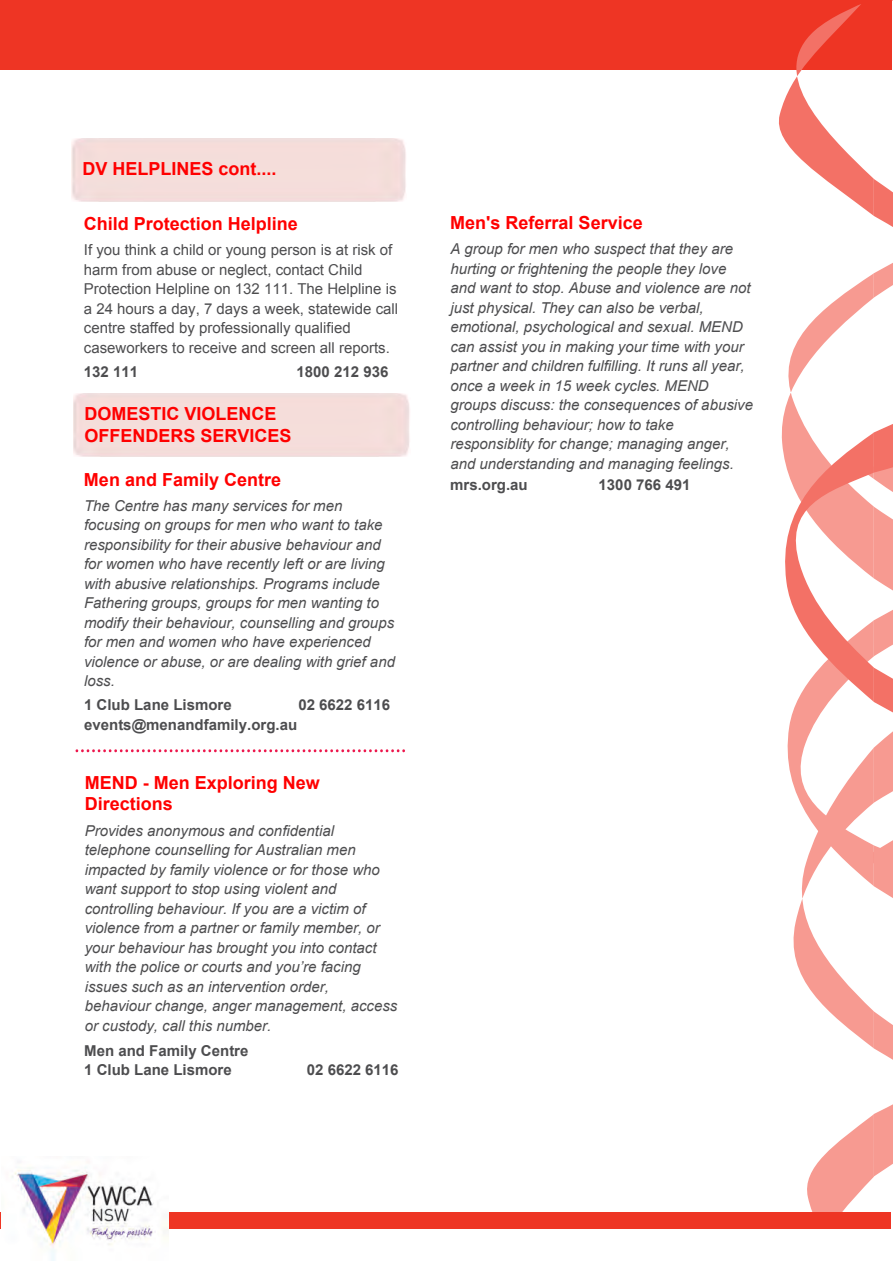
<style>
.page{position:relative;width:893px;height:1263px;background:#fff}
.page>*{position:absolute;margin:0;border:0;box-sizing:border-box;transform-origin:0 0}
.t1{font:700 18px/21.6px "Arial";color:#f00}
.t2{font:700 18px/21.6px "Arial";color:#f00}
.t3{font:italic 15px/19.5px "Arial";color:#4d4d4f}
.t4{font:italic 15px/19.5px "Arial";color:#4d4d4f}
.t5{font:15px/19.5px "Arial";color:#4d4d4f}
.t6{font:700 15px "Arial";color:#4d4d4f}
.t7{font:700 15px/19.5px "Arial";color:#4d4d4f}
</style>
<div class="page">
<div style="left:0;top:0;width:891px;height:69px;background:#ee3524"></div>
<svg style="left:769px;top:0;width:124px;height:1212px"></svg>
<svg style="left:77px;top:749px;width:327px;height:3px"></svg>
<div style="left:0;top:1212px;width:891px;height:17px;background:#ee3524"></div>
<img style="left:2px;top:1167px;width:166px;height:93px">
<p class="t1" style="left:83px;top:158px;width:196px">DV HELPLINES cont....</p>
<p class="t1" style="left:84px;top:213px;width:216px">Child Protection Helpline</p>
<p class="t5" style="left:84px;top:240px;width:316px">If you think a child or young person is at risk of harm from abuse or neglect, contact Child Protection Helpline on 132 111. The Helpline is a 24 hours a day, 7 days a week, statewide call centre staffed by professionally qualified caseworkers to receive and screen all reports.</p>
<p class="t7" style="left:84px;top:362px;width:56px">132 111</p>
<p class="t7" style="left:297px;top:362px;width:93px">1800 212 936</p>
<p class="t2" style="left:84px;top:403px;width:209px">DOMESTIC VIOLENCE<br>OFFENDERS SERVICES</p>
<p class="t2" style="left:84px;top:469px;width:199px">Men and Family Centre</p>
<p class="t4" style="left:84px;top:496px;width:312px">The Centre has many services for men focusing on groups for men who want to take responsibility for their abusive behaviour and for women who have recently left or are living with abusive relationships. Programs include Fathering groups, groups for men wanting to modify their behaviour, counselling and groups for men and women who have experienced violence or abuse, or are dealing with grief and loss.</p>
<p class="t6" style="left:84px;top:694px;width:149px">1 Club Lane Lismore</p>
<p class="t6" style="left:298px;top:694px;width:93px">02 6622 6116</p>
<p class="t6" style="left:84px;top:714px;width:215px">events@menandfamily.org.au</p>
<p class="t1" style="left:85px;top:772px;width:237px">MEND - Men Exploring New<br>Directions</p>
<p class="t3" style="left:85px;top:821px;width:314px">Provides anonymous and confidential telephone counselling for Australian men impacted by family violence or for those who want support to stop using violent and controlling behaviour. If you are a victim of violence from a partner or family member, or your behaviour has brought you into contact with the police or courts and you’re facing issues such as an intervention order, behaviour change, anger management, access or custody, call this number.</p>
<p class="t7" style="left:84px;top:1041px;width:166px">Men and Family Centre<br>1 Club Lane Lismore</p>
<p class="t6" style="left:307px;top:1059px;width:93px">02 6622 6116</p>
<p class="t1" style="left:450px;top:212px;width:194px">Men's Referral Service</p>
<p class="t3" style="left:450px;top:239px;width:304px">A group for men who suspect that they are hurting or frightening the people they love and want to stop. Abuse and violence are not just physical. They can also be verbal, emotional, psychological and sexual. MEND can assist you in making your time with your partner and children fulfilling. It runs all year, once a week in 15 week cycles. MEND groups discuss: the consequences of abusive controlling behaviour; how to take responsiblity for change; managing anger, and understanding and managing feelings.</p>
<p class="t7" style="left:450px;top:476px;width:79px">mrs.org.au</p>
<p class="t6" style="left:599px;top:475px;width:93px">1300 766 491</p>
</div>
